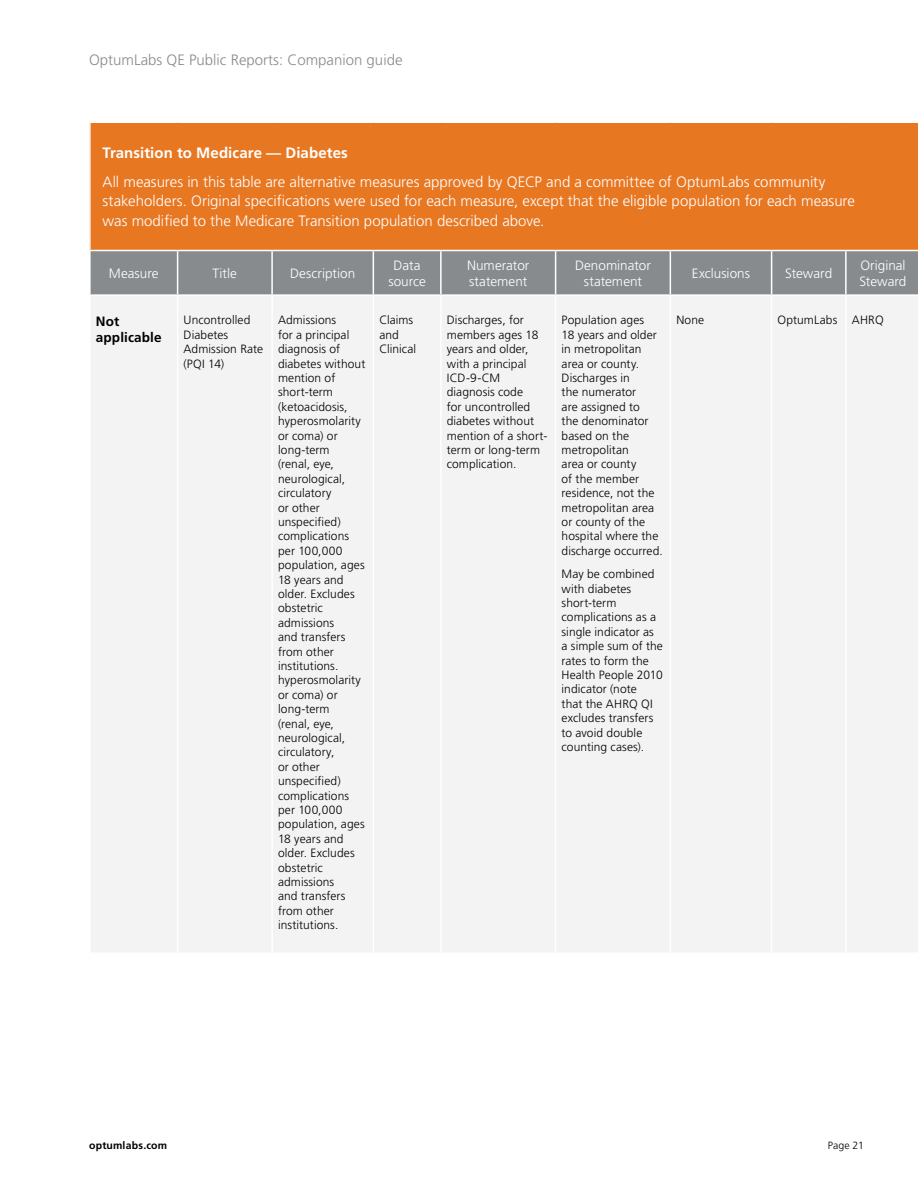
<style>
.page{position:relative;width:918px;height:1188px;background:#fff}
.page>*{position:absolute;margin:0;border:0;box-sizing:border-box;transform-origin:0 0}
.t1{font:300 15px/19.5px "Frutiger LT Pro";color:#fff}
.t2{font:300 15px "Frutiger LT Pro";color:#888b8d}
.t3{font:700 15px "Frutiger LT Pro";letter-spacing:.005em;color:#fff}
.t4{font:300 13.5px/16.2px "Frutiger LT Pro";color:#fff;text-align:center}
.t5{font:700 13.5px/16.2px "Frutiger LT Pro";letter-spacing:.01em;color:#000}
.t6{font:300 12px/14.4px "Frutiger LT Pro";letter-spacing:.005em;color:#000}
.t7{font:700 10.5px "Frutiger LT Pro";letter-spacing:.015em;color:#000}
.t8{font:300 10.5px "Frutiger LT Pro";letter-spacing:.01em;color:#000}
</style>
<div class="page">
<div style="left:90px;top:122px;width:828px;height:128px;background:#e87722"></div>
<div style="left:91px;top:251px;width:827px;height:43px;background:#888b8d"></div>
<div style="left:91px;top:296px;width:827px;height:656px;background:#f3f3f3"></div>
<hr style="left:89px;top:122px;width:89px;height:1px;background:#fff">
<hr style="left:89px;top:123px;width:2px;height:127px;background:#fff">
<hr style="left:178px;top:122px;width:94px;height:1px;background:#fff">
<hr style="left:272px;top:122px;width:101px;height:1px;background:#fff">
<hr style="left:373px;top:122px;width:68px;height:1px;background:#fff">
<hr style="left:441px;top:122px;width:115px;height:1px;background:#fff">
<hr style="left:556px;top:122px;width:114px;height:1px;background:#fff">
<hr style="left:670px;top:122px;width:102px;height:1px;background:#fff">
<hr style="left:772px;top:122px;width:74px;height:1px;background:#fff">
<hr style="left:846px;top:122px;width:72px;height:1px;background:#fff">
<hr style="left:177px;top:251px;width:1px;height:43px;background:#fff">
<hr style="left:271px;top:251px;width:2px;height:43px;background:#fff">
<hr style="left:373px;top:251px;width:1px;height:43px;background:#fff">
<hr style="left:440px;top:251px;width:2px;height:43px;background:#fff">
<hr style="left:555px;top:251px;width:1px;height:43px;background:#fff">
<hr style="left:670px;top:251px;width:1px;height:43px;background:#fff">
<hr style="left:771px;top:251px;width:1px;height:43px;background:#fff">
<hr style="left:845px;top:251px;width:2px;height:43px;background:#fff">
<hr style="left:177px;top:296px;width:1px;height:656px;background:#fff">
<hr style="left:271px;top:296px;width:2px;height:656px;background:#fff">
<hr style="left:373px;top:296px;width:1px;height:656px;background:#fff">
<hr style="left:440px;top:296px;width:2px;height:656px;background:#fff">
<hr style="left:555px;top:296px;width:1px;height:656px;background:#fff">
<hr style="left:670px;top:296px;width:1px;height:656px;background:#fff">
<hr style="left:771px;top:296px;width:1px;height:656px;background:#fff">
<hr style="left:845px;top:296px;width:2px;height:656px;background:#fff">
<p class="t2" style="left:89px;top:51px;width:315px">OptumLabs QE Public Reports: Companion guide</p>
<p class="t3" style="left:103px;top:144px;width:247px">Transition to Medicare — Diabetes</p>
<p class="t1" style="left:103px;top:172px;width:754px">All measures in this table are alternative measures approved by QECP and a committee of OptumLabs community stakeholders. Original specifications were used for each measure, except that the eligible population for each measure was modified to the Medicare Transition population described above.</p>
<p class="t4" style="left:109px;top:265px;width:51px">Measure</p>
<p class="t4" style="left:213px;top:265px;width:26px">Title</p>
<p class="t4" style="left:290px;top:265px;width:67px">Description</p>
<p class="t4" style="left:388px;top:257px;width:39px">Data source</p>
<p class="t4" style="left:467px;top:257px;width:64px;text-align:left">Numerator statement</p>
<p class="t4" style="left:575px;top:257px;width:77px">Denominator statement</p>
<p class="t4" style="left:692px;top:265px;width:60px">Exclusions</p>
<p class="t4" style="left:785px;top:265px;width:48px">Steward</p>
<p class="t4" style="left:860px;top:257px;width:48px;text-align:left">Original<br>Steward</p>
<p class="t5" style="left:96px;top:313px;width:67px">Not applicable</p>
<p class="t6" style="left:184px;top:313px;width:81px">Uncontrolled<br>Diabetes<br>Admission Rate (PQI 14)</p>
<p class="t6" style="left:278px;top:313px;width:89px">Admissions<br>for a principal diagnosis of diabetes without mention of short-term (ketoacidosis, hyperosmolarity or coma) or long-term<br>(renal, eye, neurological, circulatory<br>or other unspecified) complications per 100,000 population, ages<br>18 years and older. Excludes obstetric admissions<br>and transfers from other institutions. hyperosmolarity or coma) or long-term<br>(renal, eye, neurological, circulatory,<br>or other unspecified) complications per 100,000 population, ages<br>18 years and older. Excludes obstetric admissions<br>and transfers from other institutions.</p>
<p class="t6" style="left:379px;top:313px;width:38px">Claims and<br>Clinical</p>
<p class="t6" style="left:447px;top:313px;width:102px">Discharges, for members ages 18 years and older, with a principal<br>ICD-9-CM diagnosis code<br>for uncontrolled diabetes without mention of a short&shy;term or long-term complication.</p>
<p class="t6" style="left:562px;top:313px;width:103px">Population ages<br>18 years and older in metropolitan area or county.<br>Discharges in<br>the numerator<br>are assigned to<br>the denominator based on the metropolitan<br>area or county<br>of the member residence, not the metropolitan area or county of the hospital where the discharge occurred.</p>
<p class="t6" style="left:676px;top:313px;width:29px">None</p>
<p class="t6" style="left:778px;top:313px;width:108px">OptumLabs AHRQ</p>
<p class="t6" style="left:562px;top:567px;width:103px">May be combined with diabetes short-term complications as a single indicator as<br>a simple sum of the rates to form the<br>Health People 2010 indicator (note<br>that the AHRQ QI excludes transfers to avoid double counting cases).</p>
<p class="t7" style="left:89px;top:1139px;width:80px">optumlabs.com</p>
<p class="t8" style="left:828px;top:1139px;width:38px">Page 21</p>
</div>
